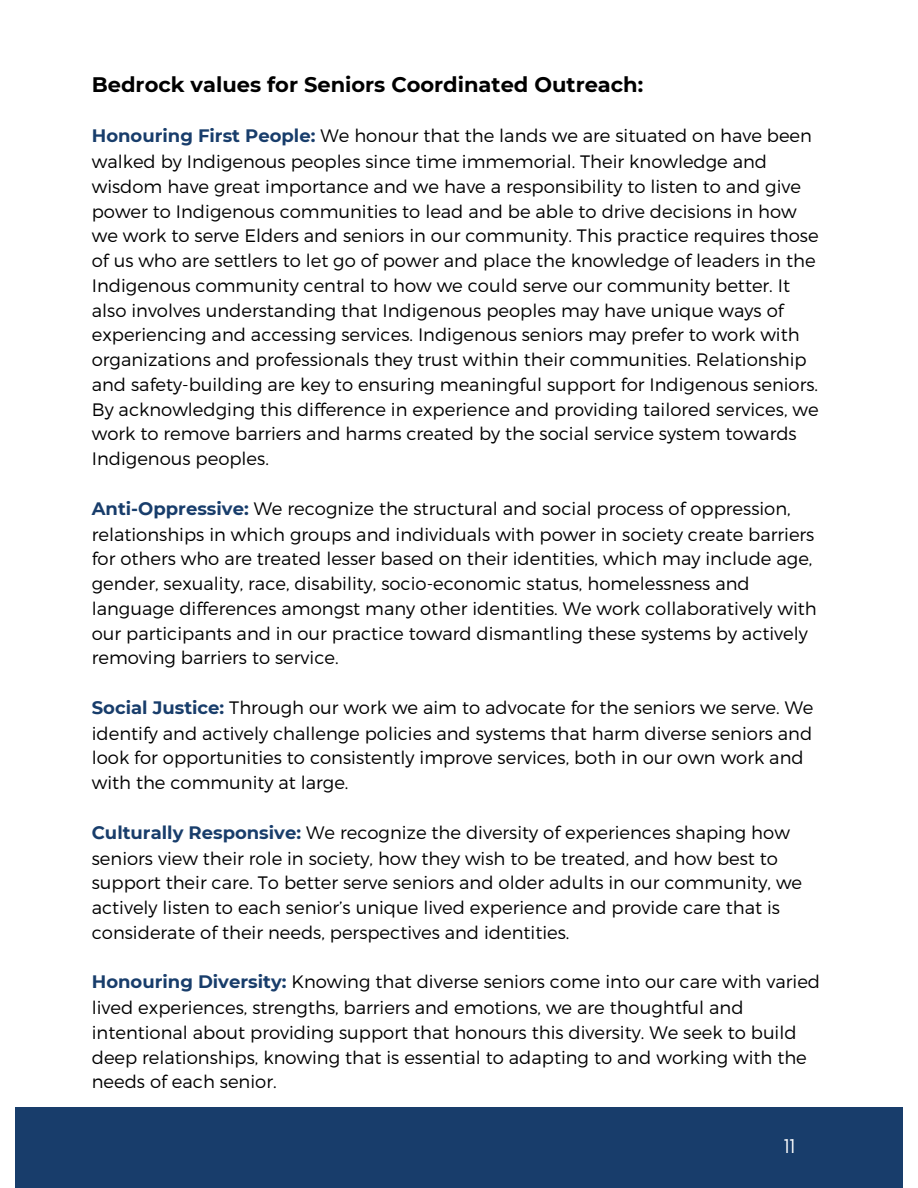
<style>
.page{position:relative;width:918px;height:1188px;background:#fff}
.page>*{position:absolute;margin:0;border:0;box-sizing:border-box;transform-origin:0 0}
.t1{font:700 21px "Montserrat";color:#000}
.t2{font:20.25px "Glacial Indifference";color:#fff}
.t3{font:300 18px/24.9px "Montserrat";color:#000}
.s1{font-weight:700;color:#183d6b}
</style>
<div class="page">
<div style="left:15px;top:1107px;width:888px;height:81px;background:#183d6b"></div>
<p class="t1" style="left:92px;top:71px;width:553px">Bedrock values for Seniors Coordinated Outreach:</p>
<p class="t3" style="left:92px;top:123px;width:728px"><span class="s1">Honouring First People:</span> We honour that the lands we are situated on have been walked by Indigenous peoples since time immemorial. Their knowledge and wisdom have great importance and we have a responsibility to listen to and give power to Indigenous communities to lead and be able to drive decisions in how we work to serve Elders and seniors in our community. This practice requires those of us who are settlers to let go of power and place the knowledge of leaders in the Indigenous community central to how we could serve our community better. It also involves understanding that Indigenous peoples may have unique ways of experiencing and accessing services. Indigenous seniors may prefer to work with organizations and professionals they trust within their communities. Relationship and safety-building are key to ensuring meaningful support for Indigenous seniors.<br>By acknowledging this difference in experience and providing tailored services, we work to remove barriers and harms created by the social service system towards Indigenous peoples.</p>
<p class="t3" style="left:92px;top:495px;width:727px"><span class="s1">Anti-Oppressive:</span> We recognize the structural and social process of oppression, relationships in which groups and individuals with power in society create barriers for others who are treated lesser based on their identities, which may include age, gender, sexuality, race, disability, socio-economic status, homelessness and language differences amongst many other identities. We work collaboratively with our participants and in our practice toward dismantling these systems by actively removing barriers to service.</p>
<p class="t3" style="left:92px;top:694px;width:723px"><span class="s1">Social Justice:</span> Through our work we aim to advocate for the seniors we serve. We identify and actively challenge policies and systems that harm diverse seniors and look for opportunities to consistently improve services, both in our own work and with the community at large.</p>
<p class="t3" style="left:92px;top:819px;width:712px"><span class="s1">Culturally Responsive:</span> We recognize the diversity of experiences shaping how seniors view their role in society, how they wish to be treated, and how best to support their care. To better serve seniors and older adults in our community, we actively listen to each senior’s unique lived experience and provide care that is considerate of their needs, perspectives and identities.</p>
<p class="t3" style="left:92px;top:968px;width:730px"><span class="s1">Honouring Diversity:</span> Knowing that diverse seniors come into our care with varied lived experiences, strengths, barriers and emotions, we are thoughtful and intentional about providing support that honours this diversity. We seek to build deep relationships, knowing that is essential to adapting to and working with the needs of each senior.</p>
<p class="t2" style="left:783px;top:1133px;width:13px">11</p>
</div>
